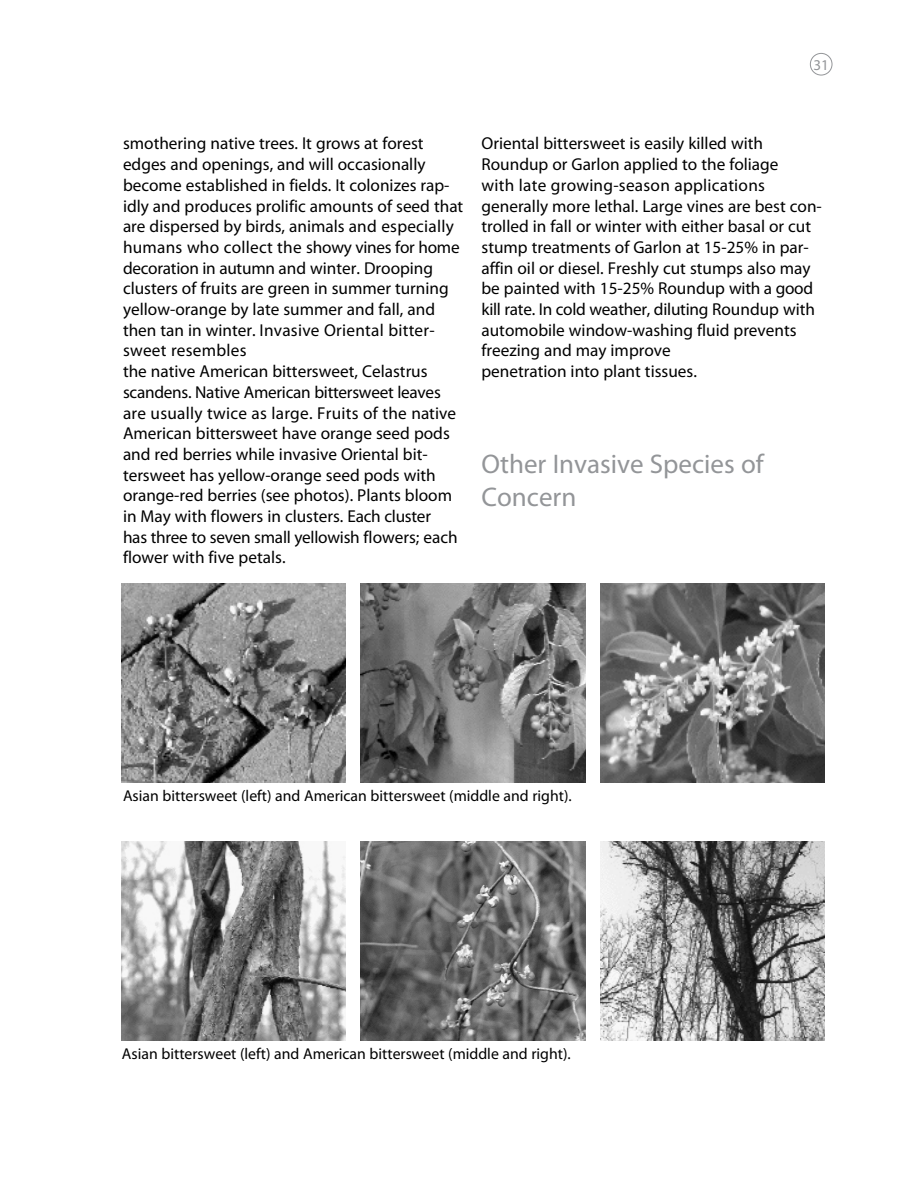
<style>
.page{position:relative;width:918px;height:1188px;background:#fff}
.page>*{position:absolute;margin:0;border:0;box-sizing:border-box;transform-origin:0 0}
.t1{font:27px/32.4px "Myriad Pro";color:#939598}
.t2{font:17.25px/20.7px "Myriad Pro";color:#000}
.t3{font:15.75px "Myriad Pro";color:#000}
.t4{font:15px "Myriad Pro";color:#939598}
</style>
<div class="page">
<div style="left:810px;top:53px;width:22px;height:22px;border:1px solid #939598;border-radius:50%"></div>
<img style="left:121px;top:583px;width:225px;height:200px">
<img style="left:361px;top:583px;width:224px;height:200px">
<img style="left:600px;top:583px;width:225px;height:200px">
<img style="left:361px;top:841px;width:224px;height:200px">
<img style="left:600px;top:841px;width:225px;height:200px">
<img style="left:121px;top:841px;width:225px;height:200px">
<p class="t4" style="left:814px;top:56px;width:17px">31</p>
<p class="t2" style="left:123px;top:133px;width:342px">smothering native trees. It grows at forest edges and openings, and will occasionally become established in fields. It colonizes rap&shy;idly and produces prolific amounts of seed that are dispersed by birds, animals and especially humans who collect the showy vines for home decoration in autumn and winter. Drooping clusters of fruits are green in summer turning yellow-orange by late summer and fall, and then tan in winter. Invasive Oriental bitter&shy;sweet resembles<br>the native American bittersweet, Celastrus scandens. Native American bittersweet leaves are usually twice as large. Fruits of the native American bittersweet have orange seed pods and red berries while invasive Oriental bit&shy;tersweet has yellow-orange seed pods with orange-red berries (see photos). Plants bloom in May with flowers in clusters. Each cluster<br>has three to seven small yellowish flowers; each flower with five petals.</p>
<p class="t2" style="left:482px;top:133px;width:342px">Oriental bittersweet is easily killed with Roundup or Garlon applied to the foliage<br>with late growing-season applications generally more lethal. Large vines are best con&shy;trolled in fall or winter with either basal or cut stump treatments of Garlon at 15-25% in par&shy;affin oil or diesel. Freshly cut stumps also may be painted with 15-25% Roundup with a good kill rate. In cold weather, diluting Roundup with automobile window-washing fluid prevents freezing and may improve<br>penetration into plant tissues.</p>
<h1 class="t1" style="left:482px;top:448px;width:284px">Other Invasive Species of<br>Concern</h1>
<p class="t3" style="left:123px;top:786px;width:450px">Asian bittersweet (left) and American bittersweet (middle and right).</p>
<p class="t3" style="left:122px;top:1044px;width:450px">Asian bittersweet (left) and American bittersweet (middle and right).</p>
</div>
